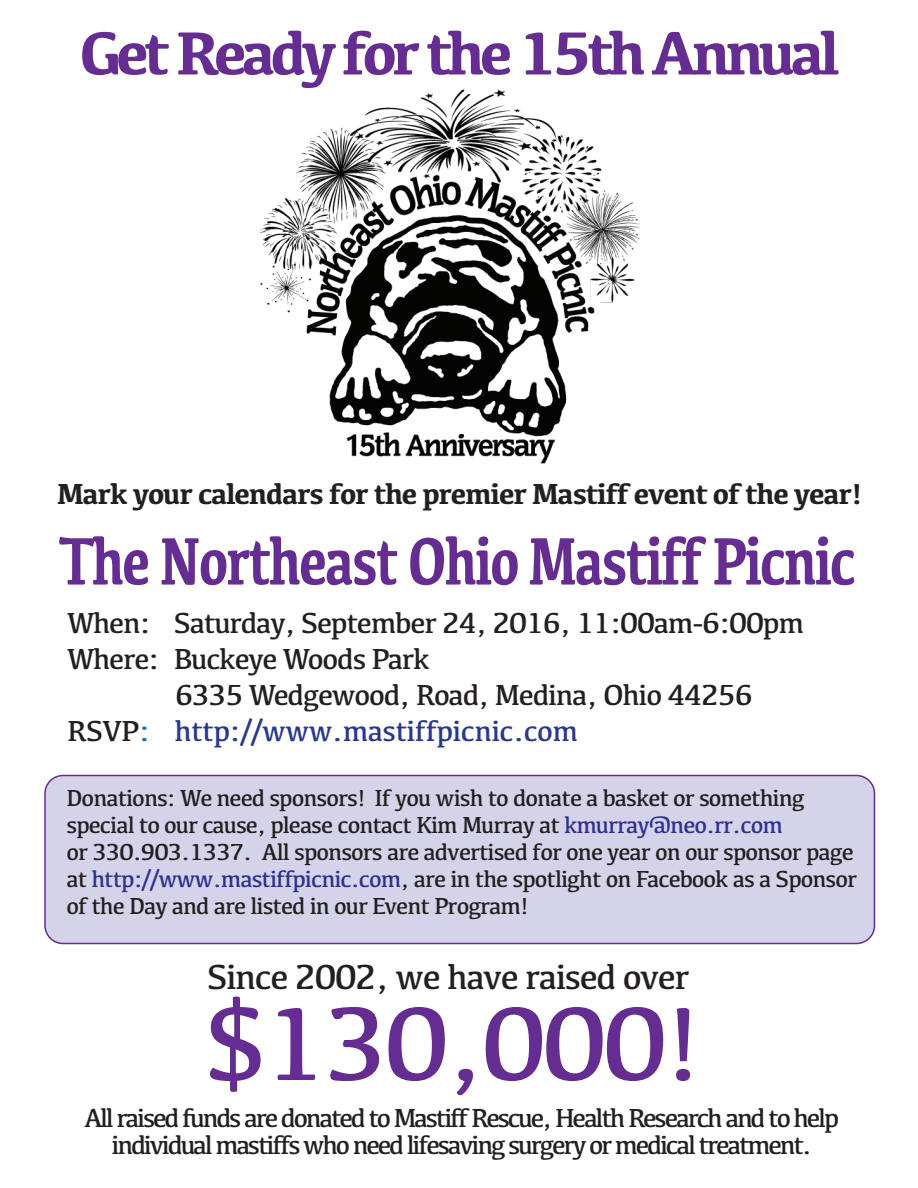
<style>
.page{position:relative;width:918px;height:1188px;background:#fff}
.page>*{position:absolute;margin:0;border:0;box-sizing:border-box;transform-origin:0 0}
.t1{font:108px "Kefa";letter-spacing:-.04em;color:#652d91}
.t2{font:700 69.3px "Kefa";letter-spacing:-.04em;color:#652d91;scale:.78 1}
.t3{font:700 63px "Kefa";letter-spacing:-.08em;color:#652d91}
.t4{font:36px "Kefa";letter-spacing:-.04em;color:#231f20}
.t5{font:30px "Kefa";letter-spacing:-.04em;color:#231f20}
.t6{font:700 30px "Kefa";letter-spacing:-.04em;color:#231f20}
.t7{font:30px "Kefa";letter-spacing:-.02em;color:#283890}
.t8{font:27px/27px "Kefa";letter-spacing:-.08em;color:#231f20;text-align:center}
.t9{font:24px/27px "Kefa";letter-spacing:-.04em;color:#231f20}
.s1{color:#231f20}
.s2{color:#1074bc}
.s3{color:#2e3092}
</style>
<div class="page">
<div style="left:45px;top:776px;width:829px;height:168px;background:#d5d3e9;border-radius:18px"></div>
<div style="left:44px;top:775px;width:831px;height:169px;border:2px solid #652d91;border-radius:18px"></div>
<img style="left:260px;top:89px;width:380px;height:375px">
<h3 class="t3" style="left:79px;top:11px;width:762px">Get Ready for the 15th Annual</h3>
<p class="t6" style="left:57px;top:473px;width:806px">Mark your calendars for the premier Mastiff event of the year!</p>
<h2 class="t2" style="left:59px;top:515px;width:1023px">The Northeast Ohio Mastiff Picnic</h2>
<p class="t5" style="left:67px;top:605px;width:739px">When: Saturday, September 24, 2016, 11:00am-6:00pm</p>
<p class="t5" style="left:67px;top:641px;width:364px">Where: Buckeye Woods Park</p>
<p class="t5" style="left:175px;top:677px;width:579px">6335 Wedgewood, Road, Medina, Ohio 44256</p>
<p class="t7" style="left:67px;top:713px;width:513px"><span class="s1">RSVP</span><span class="s2">:</span> http://www.mastiffpicnic.com</p>
<p class="t9" style="left:67px;top:783px;width:792px">Donations: We need sponsors! If you wish to donate a basket or something special to our cause, please contact Kim Murray at <span class="s3">kmurray@neo.rr.com<br></span>or 330.903.1337. All sponsors are advertised for one year on our sponsor page at <span class="s3">http://www.mastiffpicnic.com</span>, are in the spotlight on Facebook as a Sponsor of the Day and are listed in our Event Program!</p>
<h3 class="t4" style="left:207px;top:954px;width:484px">Since 2002, we have raised over</h3>
<h1 class="t1" style="left:202px;top:977px;width:499px">$130,000!</h1>
<p class="t8" style="left:84px;top:1103px;width:756px">All raised funds are donated to Mastiff Rescue, Health Research and to help individual mastiffs who need lifesaving surgery or medical treatment.</p>
</div>
